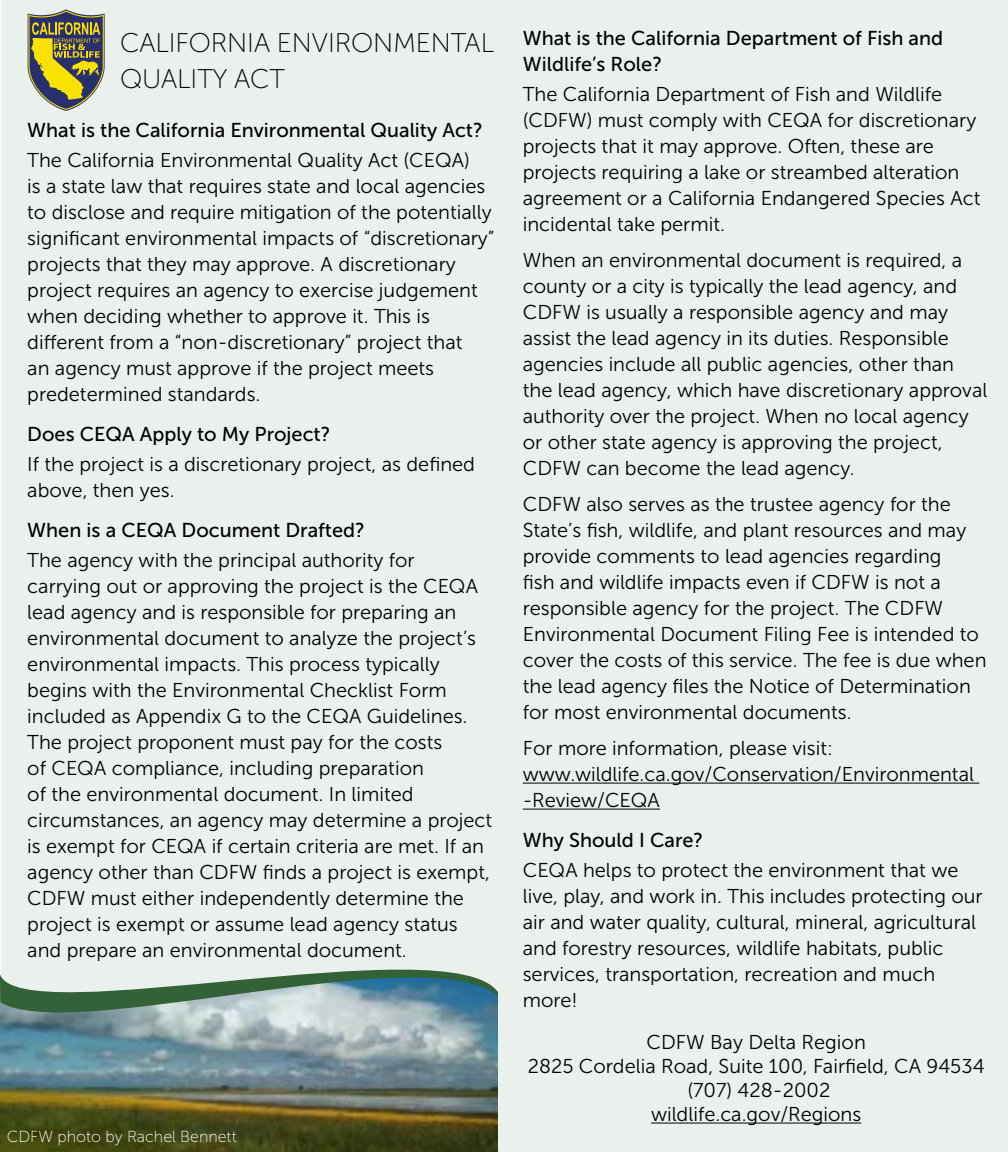
<style>
.page{position:relative;width:1008px;height:1152px;background:#fff}
.page>*{position:absolute;margin:0;border:0;box-sizing:border-box;transform-origin:0 0}
.t1{font:27px/36px "Museo Sans Rounded 100";color:#000}
.t2{font:20px/26px "Museo Sans 300";color:#000}
.t3{font:20px/26px "Museo Sans 500";color:#000}
.t4{font:16px "Museo Sans 100";color:#fff}
</style>
<div class="page">
<div style="left:1px;top:0;width:504px;height:1152px;background:#eaf0ec"></div>
<svg style="left:28px;top:9px;width:77px;height:102px"></svg>
<svg style="left:0;top:969px;width:473px;height:8px"></svg>
<img style="left:0;top:977px;width:498px;height:175px">
<div style="left:505px;top:0;width:503px;height:1152px;background:#eaf0ec"></div>
<hr style="left:523px;top:783px;width:456px;height:1px;background:#000">
<hr style="left:523px;top:809px;width:137px;height:1px;background:#000">
<hr style="left:651px;top:1123px;width:210px;height:1px;background:#000">
<h1 class="t1" style="left:120px;top:26px;width:375px">CALIFORNIA ENVIRONMENTAL<br>QUALITY ACT</h1>
<h2 class="t3" style="left:27px;top:117px;width:457px">What is the California Environmental Quality Act?</h2>
<p class="t2" style="left:27px;top:147px;width:469px">The California Environmental Quality Act (CEQA)<br>is a state law that requires state and local agencies to disclose and require mitigation of the potentially significant environmental impacts of “discretionary” projects that they may approve. A discretionary project requires an agency to exercise judgement when deciding whether to approve it. This is different from a “non-discretionary” project that<br>an agency must approve if the project meets predetermined standards.</p>
<h2 class="t3" style="left:27px;top:421px;width:305px">Does CEQA Apply to My Project?</h2>
<p class="t2" style="left:27px;top:451px;width:449px">If the project is a discretionary project, as defined above, then yes.</p>
<h2 class="t3" style="left:27px;top:517px;width:339px">When is a CEQA Document Drafted?</h2>
<p class="t2" style="left:27px;top:547px;width:467px">The agency with the principal authority for carrying out or approving the project is the CEQA lead agency and is responsible for preparing an environmental document to analyze the project’s environmental impacts. This process typically begins with the Environmental Checklist Form included as Appendix G to the CEQA Guidelines.<br>The project proponent must pay for the costs<br>of CEQA compliance, including preparation<br>of the environmental document. In limited circumstances, an agency may determine a project is exempt for CEQA if certain criteria are met. If an agency other than CDFW finds a project is exempt, CDFW must either independently determine the project is exempt or assume lead agency status and prepare an environmental document.</p>
<p class="t4" style="left:7px;top:1128px;width:232px">CDFW photo by Rachel Bennett</p>
<h2 class="t3" style="left:523px;top:25px;width:422px">What is the California Department of Fish and<br>Wildlife’s Role?</h2>
<p class="t2" style="left:523px;top:81px;width:459px">The California Department of Fish and Wildlife (CDFW) must comply with CEQA for discretionary projects that it may approve. Often, these are projects requiring a lake or streambed alteration agreement or a California Endangered Species Act incidental take permit.</p>
<p class="t2" style="left:523px;top:247px;width:466px">When an environmental document is required, a county or a city is typically the lead agency, and CDFW is usually a responsible agency and may assist the lead agency in its duties. Responsible agencies include all public agencies, other than the lead agency, which have discretionary approval authority over the project. When no local agency or other state agency is approving the project, CDFW can become the lead agency.</p>
<p class="t2" style="left:523px;top:491px;width:465px">CDFW also serves as the trustee agency for the State’s fish, wildlife, and plant resources and may provide comments to lead agencies regarding<br>fish and wildlife impacts even if CDFW is not a responsible agency for the project. The CDFW Environmental Document Filing Fee is intended to cover the costs of this service. The fee is due when the lead agency files the Notice of Determination for most environmental documents.</p>
<p class="t2" style="left:523px;top:735px;width:453px">For more information, please visit: www.wildlife.ca.gov/Conservation/Environmental -Review/CEQA</p>
<h2 class="t3" style="left:523px;top:827px;width:182px">Why Should I Care?</h2>
<p class="t2" style="left:523px;top:857px;width:461px">CEQA helps to protect the environment that we live, play, and work in. This includes protecting our air and water quality, cultural, mineral, agricultural and forestry resources, wildlife habitats, public services, transportation, recreation and much more!</p>
<p class="t2" style="left:528px;top:1030px;width:458px;line-height:24px;text-align:center">CDFW Bay Delta Region<br>2825 Cordelia Road, Suite 100, Fairfield, CA 94534 (707) 428-2002<br>wildlife.ca.gov/Regions</p>
</div>
